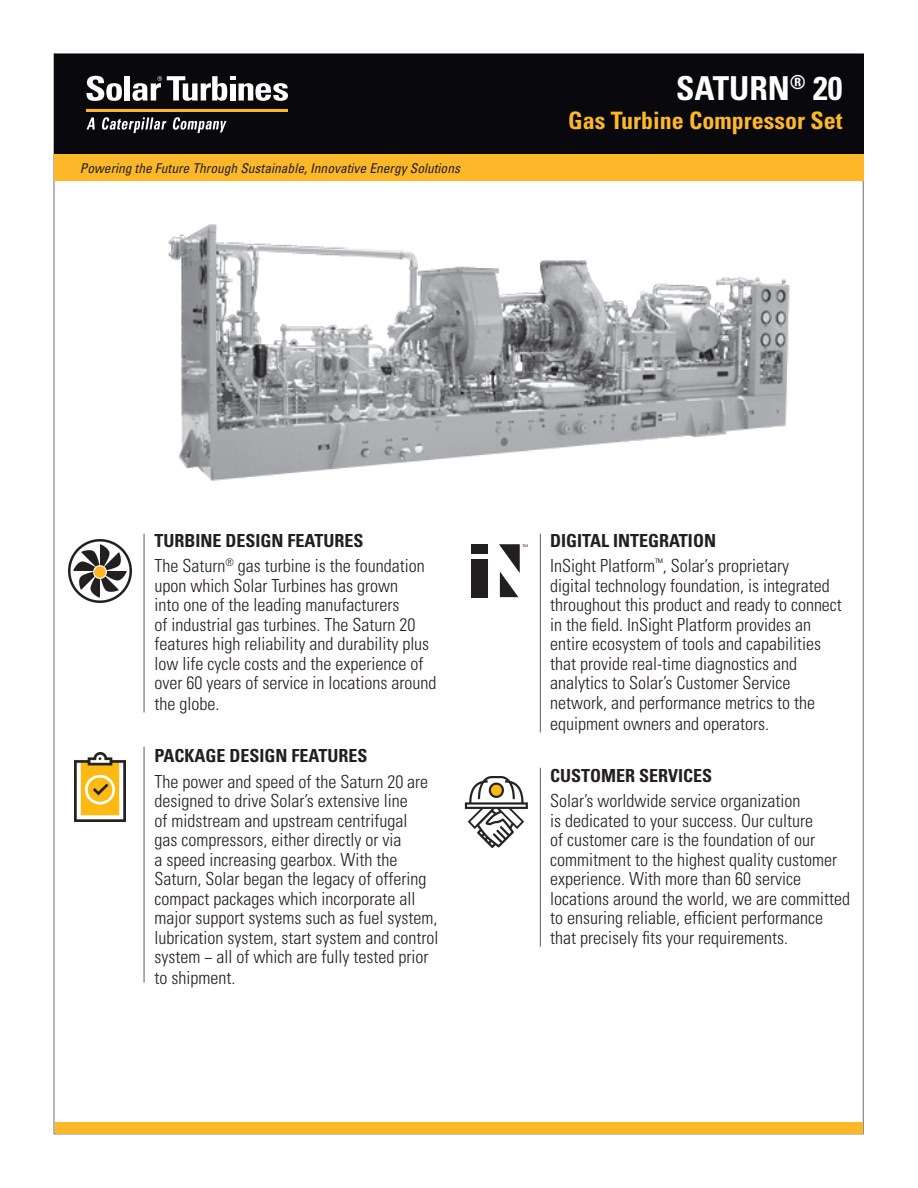
<style>
.page{position:relative;width:918px;height:1188px;background:#fff}
.page>*{position:absolute;margin:0;border:0;box-sizing:border-box;transform-origin:0 0}
.t1{font:700 condensed 33px "Univers LT Std";color:#fff}
.t2{font:700 condensed 24px "Univers LT Std";color:#fcb828}
.t3{font:300 condensed 18px/19.6px "Univers LT Std";color:#231f20}
.t4{font:700 condensed 18px "Univers LT Std";color:#231f20}
.t5{font:italic condensed 13.5px "Univers LT Std";color:#231f20}
.s1{font-weight:700}
</style>
<div class="page">
<div style="left:55px;top:1122px;width:807px;height:12px;background:#fcb828"></div>
<div style="left:54px;top:54px;width:810px;height:101px;background:#08080d"></div>
<div style="left:54px;top:155px;width:810px;height:26px;background:#fcb828"></div>
<img style="left:168px;top:224px;width:622px;height:257px">
<svg style="left:86px;top:117px;width:9px;height:12px"></svg>
<svg style="left:172px;top:117px;width:54px;height:16px"></svg>
<svg style="left:102px;top:117px;width:64px;height:16px"></svg>
<hr style="left:86px;top:109px;width:202px;height:2px;background:#fcb729">
<svg style="left:86px;top:76px;width:202px;height:25px"></svg>
<img style="left:75px;top:752px;width:50px;height:69px">
<img style="left:68px;top:539px;width:64px;height:64px">
<div style="left:471px;top:544px;width:17px;height:10px;background:#231f20"></div>
<div style="left:471px;top:559px;width:17px;height:38px;background:#231f20"></div>
<svg style="left:499px;top:544px;width:28px;height:53px"></svg>
<img style="left:464px;top:776px;width:64px;height:72px">
<hr style="left:143px;top:534px;width:2px;height:179px;background:#6c6d70">
<hr style="left:540px;top:534px;width:1px;height:198px;background:#6c6d70">
<hr style="left:143px;top:747px;width:2px;height:235px;background:#6c6d70">
<hr style="left:540px;top:768px;width:1px;height:179px;background:#6c6d70">
<p class="t5" style="left:80px;top:159px;width:382px">Powering the Future Through Sustainable, Innovative Energy Solutions</p>
<h1 class="t1" style="left:676px;top:68px;width:168px">SATURN<sup>®</sup> 20</h1>
<h2 class="t2" style="left:568px;top:106px;width:276px">Gas Turbine Compressor Set</h2>
<p class="t3" style="left:154px;top:528px;width:272px;line-height:25.5px"><span class="s1">TURBINE DESIGN FEATURES<br></span>The Saturn<sup>®</sup> gas turbine is the foundation</p>
<p class="t3" style="left:154px;top:576px;width:283px">upon which Solar Turbines has grown<br>into one of the leading manufacturers<br>of industrial gas turbines. The Saturn 20 features high reliability and durability plus low life cycle costs and the experience of over 60 years of service in locations around the globe.</p>
<p class="t4" style="left:154px;top:745px;width:215px">PACKAGE DESIGN FEATURES</p>
<p class="t3" style="left:154px;top:771px;width:285px">The power and speed of the Saturn 20 are designed to drive Solar’s extensive line<br>of midstream and upstream centrifugal<br>gas compressors, either directly or via<br>a speed increasing gearbox. With the Saturn, Solar began the legacy of offering compact packages which incorporate all major support systems such as fuel system, lubrication system, start system and control system − all of which are fully tested prior to shipment.</p>
<p class="t3" style="left:550px;top:528px;width:240px;line-height:25.5px"><span class="s1">DIGITAL INTEGRATION<br></span>InSight Platform<sup>™</sup>, Solar’s proprietary</p>
<p class="t3" style="left:550px;top:576px;width:293px">digital technology foundation, is integrated throughout this product and ready to connect in the field. InSight Platform provides an entire ecosystem of tools and capabilities that provide real-time diagnostics and analytics to Solar’s Customer Service network, and performance metrics to the equipment owners and operators.</p>
<p class="t4" style="left:550px;top:764px;width:164px">CUSTOMER SERVICES</p>
<p class="t3" style="left:550px;top:791px;width:301px">Solar’s worldwide service organization<br>is dedicated to your success. Our culture<br>of customer care is the foundation of our commitment to the highest quality customer experience. With more than 60 service locations around the world, we are committed to ensuring reliable, efficient performance that precisely fits your requirements.</p>
</div>
